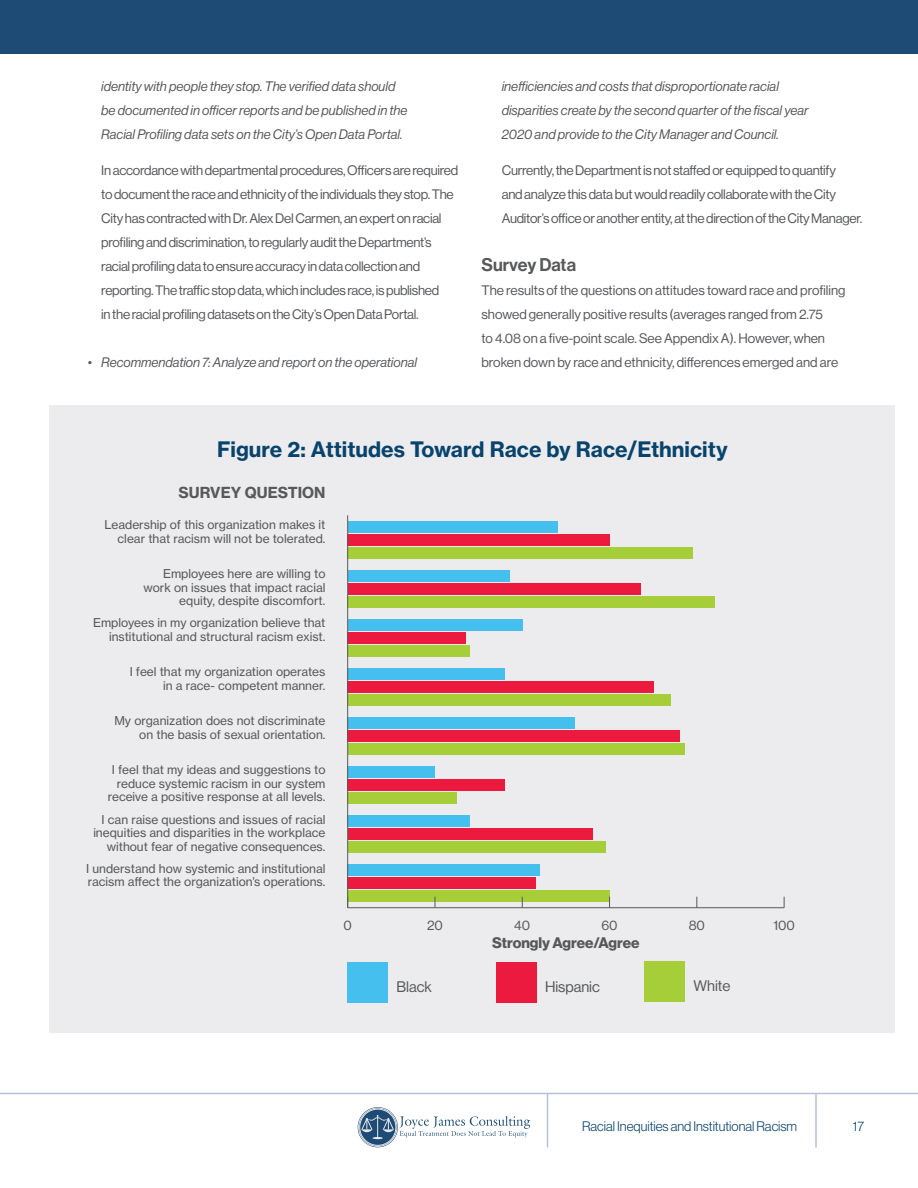
<style>
.page{position:relative;width:918px;height:1188px;background:#fff}
.page>*{position:absolute;margin:0;border:0;box-sizing:border-box;transform-origin:0 0}
.t1{font:21px "N Haas Grotesk TX Pro 75 Bd";color:#08436c}
.Heading_3{font:18px "N Haas Grotesk DS Pro 65 Md";color:#57585a}
.t2{font:15px "N Haas Grotesk DS Pro 75 Bd";color:#57585a}
.t3{font:15px "N Haas Grotesk DS Pro 55 Rg";color:#57585a}
.t4{font:15px "N Haas Grotesk TX Pro 75 Bd";color:#57585a}
.Body_Indent{font:13.5px/24px "N Haas Grotesk DS Pro 55 Rg";letter-spacing:-.02em;color:#57585a}
.t5{font:13.5px/24px "N Haas Grotesk DS Pro 56 It";color:#57585a}
.Body{font:13.5px/24px "N Haas Grotesk DS Pro 55 Rg";color:#57585a}
.t6{font:13.5px "N Haas Grotesk DS Pro 45 Lt";color:#08436c}
.t7{font:12px/13.5px "N Haas Grotesk TX Pro 55 Rg";color:#57585a;text-align:right}
</style>
<div class="page">
<div style="left:0;top:0;width:918px;height:54px;background:#1e4b75"></div>
<hr style="left:0;top:1093px;width:918px;height:1px;background:#b6c0d6">
<svg style="left:358px;top:1107px;width:40px;height:40px"></svg>
<div style="left:360px;top:1109px;width:36px;height:36px;border:1px solid #e6e7e9;border-radius:50%"></div>
<div style="left:359px;top:1108px;width:38px;height:39px;border:1px solid #e6e7e9;border-radius:50%"></div>
<svg style="left:400px;top:1116px;width:130px;height:21px"></svg>
<svg style="left:361px;top:1115px;width:33px;height:24px"></svg>
<hr style="left:815px;top:1094px;width:2px;height:54px;background:#b6c0d6">
<hr style="left:547px;top:1094px;width:1px;height:54px;background:#b6c0d6">
<div style="left:50px;top:405px;width:845px;height:628px;background:#ececee"></div>
<div style="left:348px;top:547px;width:345px;height:12px;background:#a6ce39"></div>
<div style="left:348px;top:596px;width:367px;height:12px;background:#a6ce39"></div>
<div style="left:348px;top:645px;width:122px;height:12px;background:#a6ce39"></div>
<div style="left:348px;top:694px;width:323px;height:12px;background:#a6ce39"></div>
<div style="left:348px;top:743px;width:336px;height:12px;background:#a6ce39"></div>
<div style="left:348px;top:792px;width:109px;height:12px;background:#a6ce39"></div>
<div style="left:348px;top:841px;width:258px;height:12px;background:#a6ce39"></div>
<div style="left:348px;top:890px;width:262px;height:12px;background:#a6ce39"></div>
<div style="left:348px;top:534px;width:262px;height:12px;background:#ed1a40"></div>
<div style="left:348px;top:583px;width:293px;height:12px;background:#ed1a40"></div>
<div style="left:348px;top:632px;width:118px;height:12px;background:#ed1a40"></div>
<div style="left:348px;top:681px;width:306px;height:12px;background:#ed1a40"></div>
<div style="left:348px;top:730px;width:332px;height:12px;background:#ed1a40"></div>
<div style="left:348px;top:779px;width:157px;height:12px;background:#ed1a40"></div>
<div style="left:348px;top:828px;width:245px;height:12px;background:#ed1a40"></div>
<div style="left:348px;top:877px;width:188px;height:12px;background:#ed1a40"></div>
<div style="left:348px;top:521px;width:210px;height:12px;background:#45bfee"></div>
<div style="left:348px;top:570px;width:161px;height:12px;background:#45bfee"></div>
<div style="left:348px;top:619px;width:175px;height:12px;background:#45bfee"></div>
<div style="left:348px;top:668px;width:157px;height:12px;background:#45bfee"></div>
<div style="left:348px;top:717px;width:227px;height:12px;background:#45bfee"></div>
<div style="left:348px;top:766px;width:87px;height:12px;background:#45bfee"></div>
<div style="left:348px;top:815px;width:122px;height:12px;background:#45bfee"></div>
<div style="left:348px;top:864px;width:192px;height:12px;background:#45bfee"></div>
<div style="left:348px;top:963px;width:40px;height:40px;background:#45bfee"></div>
<div style="left:645px;top:962px;width:40px;height:40px;background:#a6ce39"></div>
<div style="left:496px;top:963px;width:41px;height:40px;background:#ed1a40"></div>
<hr style="left:348px;top:907px;width:436px;height:1px;background:#57585a">
<hr style="left:347px;top:515px;width:1px;height:393px;background:#57585a">
<p class="t5" style="left:101px;top:75px;width:308px">identity with people they stop. The verified data should be documented in officer reports and be published in the<br>Racial Profiling data sets on the City’s Open Data Portal.</p>
<p class="Body_Indent" style="left:101px;top:159px;width:359px">In accordance with departmental procedures, Officers are required to document the race and ethnicity of the individuals they stop. The City has contracted with Dr. Alex Del Carmen, an expert on racial profiling and discrimination, to regularly audit the Department’s racial profiling data to ensure accuracy in data collection and reporting. The traffic stop data, which includes race, is published<br>in the racial profiling datasets on the City’s Open Data Portal.</p>
<p class="t5" style="left:88px;top:351px;width:331px">• Recommendation 7: Analyze and report on the operational</p>
<p class="t5" style="left:502px;top:75px;width:308px">inefficiencies and costs that disproportionate racial disparities create by the second quarter of the fiscal year<br>2020 and provide to the City Manager and Council.</p>
<p class="Body_Indent" style="left:502px;top:159px;width:361px">Currently, the Department is not staffed or equipped to quantify<br>and analyze this data but would readily collaborate with the City<br>Auditor’s office or another entity, at the direction of the City Manager.</p>
<p class="Heading_3" style="left:482px;top:255px;width:96px">Survey Data</p>
<p class="Body" style="left:482px;top:279px;width:365px">The results of the questions on attitudes toward race and profiling showed generally positive results (averages ranged from 2.75<br>to 4.08 on a five-point scale. See Appendix A). However, when broken down by race and ethnicity, differences emerged and are</p>
<p class="t1" style="left:217px;top:436px;width:512px">Figure 2: Attitudes Toward Race by Race/Ethnicity</p>
<p class="t4" style="left:179px;top:483px;width:148px">SURVEY QUESTION</p>
<p class="t7" style="left:105px;top:518px;width:222px">Leadership of this organization makes it clear that racism will not be tolerated.</p>
<p class="t7" style="left:143px;top:567px;width:184px">Employees here are willing to work on issues that impact racial equity, despite discomfort.</p>
<p class="t7" style="left:93px;top:616px;width:234px">Employees in my organization believe that institutional and structural racism exist.</p>
<p class="t7" style="left:130px;top:665px;width:197px">I feel that my organization operates in a race- competent manner.</p>
<p class="t7" style="left:114px;top:714px;width:213px">My organization does not discriminate on the basis of sexual orientation.</p>
<p class="t7" style="left:108px;top:763px;width:219px">I feel that my ideas and suggestions to reduce systemic racism in our system receive a positive response at all levels.</p>
<p class="t7" style="left:93px;top:813px;width:234px">I can raise questions and issues of racial inequities and disparities in the workplace without fear of negative consequences.</p>
<p class="t7" style="left:86px;top:861px;width:241px;text-align:left">I understand how systemic and institutional racism affect the organization’s operations.</p>
<p class="Body_Indent" style="left:344px;top:913px;width:10px">0</p>
<p class="Body_Indent" style="left:427px;top:913px;width:17px">20</p>
<p class="Body_Indent" style="left:514px;top:913px;width:18px">40</p>
<p class="Body_Indent" style="left:601px;top:913px;width:18px">60</p>
<p class="Body_Indent" style="left:689px;top:913px;width:18px">80</p>
<p class="Body_Indent" style="left:773px;top:913px;width:23px">100</p>
<p class="t3" style="left:397px;top:979px;width:37px">Black</p>
<p class="t2" style="left:492px;top:934px;width:149px">Strongly Agree/Agree</p>
<p class="t3" style="left:545px;top:979px;width:56px">Hispanic</p>
<p class="t3" style="left:694px;top:978px;width:39px">White</p>
<p class="t6" style="left:582px;top:1119px;width:217px">Racial Inequities and Institutional Racism</p>
<p class="t6" style="left:853px;top:1119px;width:13px">17</p>
</div>
